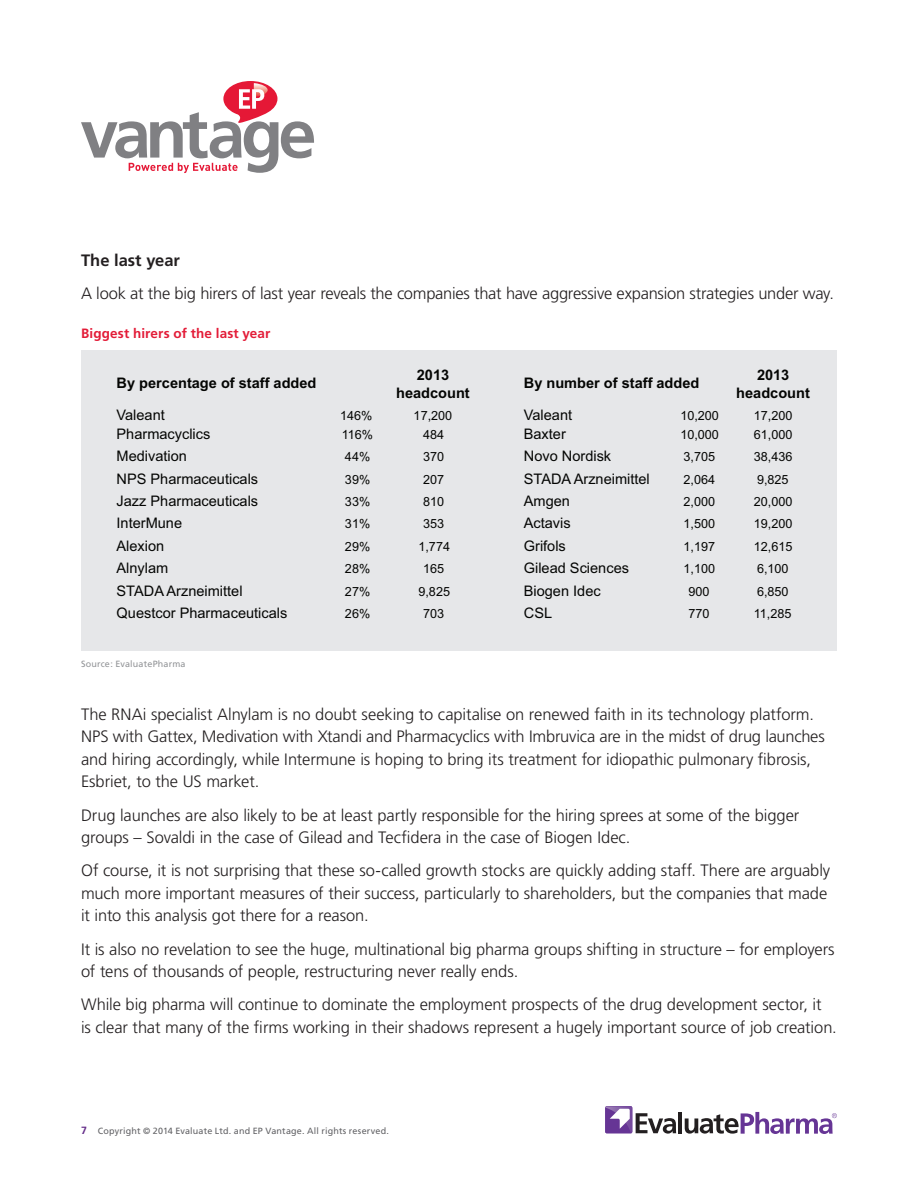
<style>
.page{position:relative;width:918px;height:1188px;background:#fff}
.page>*{position:absolute;margin:0;border:0;box-sizing:border-box;transform-origin:0 0}
.t1{font:300 16.5px/22.5px "Frutiger";letter-spacing:-.005em;color:#231f20}
.t2{font:700 16.5px "Frutiger";color:#231f20}
.t3{font:14.55px "Arial";color:#040503}
.t4{font:700 14.55px/17.5px "Arial";color:#040503;text-align:center}
.t5{font:700 13.5px "Frutiger";letter-spacing:.01em;color:#e31c38}
.t6{font:12.6px "Arial";color:#040503}
.t7{font:9px "Frutiger";letter-spacing:.02em;color:#636366}
.t8{font:9px "Frutiger";letter-spacing:.02em;color:#939598}
.s1{font-weight:700;font-size:10.5px;color:#642d89}
</style>
<div class="page">
<hr style="left:678px;top:1112px;width:4px;height:21px;background:#231f20">
<svg style="left:605px;top:1106px;width:71px;height:28px"></svg>
<svg style="left:685px;top:1112px;width:152px;height:22px"></svg>
<svg style="left:81px;top:81px;width:233px;height:92px"></svg>
<div style="left:81px;top:350px;width:756px;height:300px;background:#e6e7e9"></div>
<p class="t2" style="left:81px;top:251px;width:101px">The last year</p>
<p class="t1" style="left:81px;top:283px;width:755px">A look at the big hirers of last year reveals the companies that have aggressive expansion strategies under way.</p>
<p class="t5" style="left:81px;top:325px;width:191px">Biggest hirers of the last year</p>
<p class="t4" style="left:396px;top:367px;width:75px">2013 headcount</p>
<p class="t4" style="left:736px;top:367px;width:75px">2013 headcount</p>
<p class="t4" style="left:117px;top:375px;width:201px">By percentage of staff added</p>
<p class="t4" style="left:524px;top:375px;width:177px">By number of staff added</p>
<p class="t3" style="left:117px;top:405px;width:50px">Valeant</p>
<p class="t6" style="left:340px;top:407px;width:34px">146%</p>
<p class="t6" style="left:414px;top:407px;width:40px">17,200</p>
<p class="t3" style="left:524px;top:405px;width:50px">Valeant</p>
<p class="t6" style="left:680px;top:407px;width:40px">10,200</p>
<p class="t6" style="left:754px;top:407px;width:40px">17,200</p>
<p class="t3" style="left:117px;top:424px;width:95px">Pharmacyclics</p>
<p class="t6" style="left:342px;top:426px;width:33px">116%</p>
<p class="t6" style="left:423px;top:426px;width:23px">484</p>
<p class="t3" style="left:524px;top:424px;width:44px">Baxter</p>
<p class="t6" style="left:680px;top:426px;width:40px">10,000</p>
<p class="t6" style="left:754px;top:426px;width:40px">61,000</p>
<p class="t3" style="left:117px;top:447px;width:72px">Medivation</p>
<p class="t6" style="left:345px;top:449px;width:27px">44%</p>
<p class="t6" style="left:423px;top:449px;width:23px">370</p>
<p class="t3" style="left:524px;top:447px;width:89px">Novo Nordisk</p>
<p class="t6" style="left:684px;top:449px;width:33px">3,705</p>
<p class="t6" style="left:754px;top:449px;width:40px">38,436</p>
<p class="t3" style="left:117px;top:469px;width:143px">NPS Pharmaceuticals</p>
<p class="t6" style="left:345px;top:471px;width:27px">39%</p>
<p class="t6" style="left:423px;top:471px;width:23px">207</p>
<p class="t3" style="left:524px;top:469px;width:128px">STADA Arzneimittel</p>
<p class="t6" style="left:684px;top:471px;width:33px">2,064</p>
<p class="t6" style="left:757px;top:471px;width:33px">9,825</p>
<p class="t3" style="left:117px;top:491px;width:143px">Jazz Pharmaceuticals</p>
<p class="t6" style="left:345px;top:493px;width:27px">33%</p>
<p class="t6" style="left:423px;top:493px;width:23px">810</p>
<p class="t3" style="left:524px;top:491px;width:48px">Amgen</p>
<p class="t6" style="left:684px;top:493px;width:33px">2,000</p>
<p class="t6" style="left:754px;top:493px;width:40px">20,000</p>
<p class="t3" style="left:117px;top:514px;width:67px">InterMune</p>
<p class="t6" style="left:345px;top:516px;width:27px">31%</p>
<p class="t6" style="left:423px;top:516px;width:23px">353</p>
<p class="t3" style="left:524px;top:514px;width:48px">Actavis</p>
<p class="t6" style="left:684px;top:516px;width:33px">1,500</p>
<p class="t6" style="left:754px;top:516px;width:40px">19,200</p>
<p class="t3" style="left:117px;top:536px;width:49px">Alexion</p>
<p class="t6" style="left:345px;top:538px;width:27px">29%</p>
<p class="t6" style="left:418px;top:538px;width:33px">1,774</p>
<p class="t3" style="left:524px;top:536px;width:44px">Grifols</p>
<p class="t6" style="left:684px;top:538px;width:33px">1,197</p>
<p class="t6" style="left:754px;top:538px;width:40px">12,615</p>
<p class="t3" style="left:117px;top:559px;width:53px">Alnylam</p>
<p class="t6" style="left:345px;top:561px;width:27px">28%</p>
<p class="t6" style="left:423px;top:561px;width:23px">165</p>
<p class="t3" style="left:524px;top:559px;width:107px">Gilead Sciences</p>
<p class="t6" style="left:684px;top:561px;width:33px">1,100</p>
<p class="t6" style="left:757px;top:561px;width:33px">6,100</p>
<p class="t3" style="left:117px;top:581px;width:128px">STADA Arzneimittel</p>
<p class="t6" style="left:345px;top:583px;width:27px">27%</p>
<p class="t6" style="left:418px;top:583px;width:33px">9,825</p>
<p class="t3" style="left:524px;top:581px;width:78px">Biogen Idec</p>
<p class="t6" style="left:688px;top:583px;width:23px">900</p>
<p class="t6" style="left:757px;top:583px;width:33px">6,850</p>
<p class="t3" style="left:117px;top:603px;width:172px">Questcor Pharmaceuticals</p>
<p class="t6" style="left:345px;top:605px;width:27px">26%</p>
<p class="t6" style="left:423px;top:605px;width:23px">703</p>
<p class="t3" style="left:524px;top:603px;width:30px">CSL</p>
<p class="t6" style="left:688px;top:605px;width:23px">770</p>
<p class="t6" style="left:754px;top:605px;width:39px">11,285</p>
<p class="t8" style="left:81px;top:658px;width:106px">Source: EvaluatePharma</p>
<p class="t1" style="left:81px;top:703px;width:745px">The RNAi specialist Alnylam is no doubt seeking to capitalise on renewed faith in its technology platform.<br>NPS with Gattex, Medivation with Xtandi and Pharmacyclics with Imbruvica are in the midst of drug launches and hiring accordingly, while Intermune is hoping to bring its treatment for idiopathic pulmonary fibrosis, Esbriet, to the US market.</p>
<p class="t1" style="left:81px;top:804px;width:720px">Drug launches are also likely to be at least partly responsible for the hiring sprees at some of the bigger groups – Sovaldi in the case of Gilead and Tecfidera in the case of Biogen Idec.</p>
<p class="t1" style="left:81px;top:860px;width:751px">Of course, it is not surprising that these so-called growth stocks are quickly adding staff. There are arguably much more important measures of their success, particularly to shareholders, but the companies that made it into this analysis got there for a reason.</p>
<p class="t1" style="left:81px;top:938px;width:755px">It is also no revelation to see the huge, multinational big pharma groups shifting in structure – for employers of tens of thousands of people, restructuring never really ends.</p>
<p class="t1" style="left:81px;top:994px;width:757px">While big pharma will continue to dominate the employment prospects of the drug development sector, it<br>is clear that many of the firms working in their shadows represent a hugely important source of job creation.</p>
<p class="t7" style="left:81px;top:1126px;width:310px"><span class="s1">7</span> Copyright © 2014 Evaluate Ltd. and EP Vantage. All rights reserved.</p>
</div>
